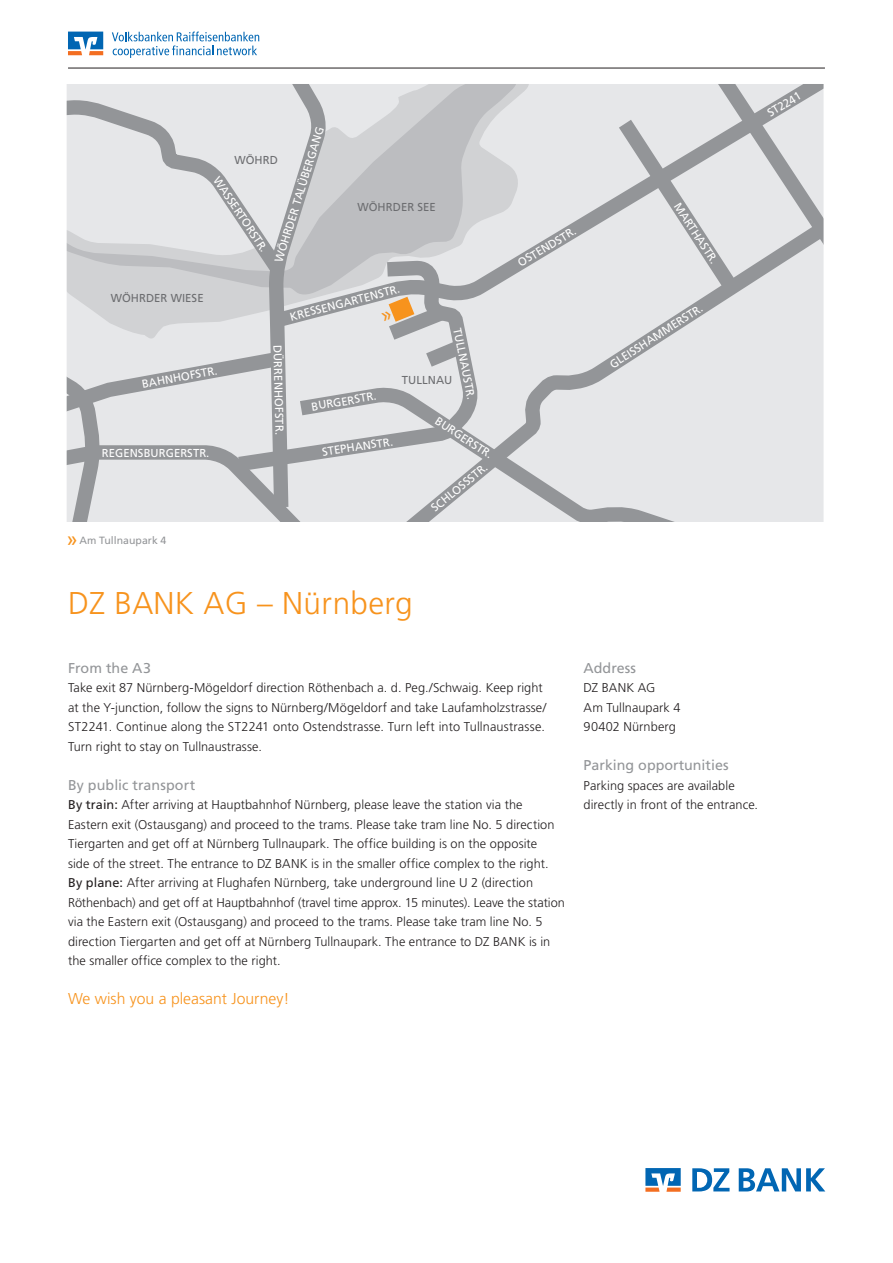
<style>
.page{position:relative;width:893px;height:1263px;background:#fff}
.page>*{position:absolute;margin:0;border:0;box-sizing:border-box;transform-origin:0 0}
.t1{font:300 31.5px "Frutiger LT";letter-spacing:.01em;color:#f7931d}
.t2{font:21px "Frutiger LT";color:#f7931d;scale:.93 1}
.t3{font:300 15.75px "Frutiger LT";color:#f7931d}
.t4{font:14.25px "Frutiger LT";color:#939598}
.t5{font:300 12.75px/19.5px "Frutiger LT";letter-spacing:.005em;color:#231f20}
.t6{font:11.55px "Frutiger LT";letter-spacing:.005em;color:#fff}
.t7{font:11.55px "Frutiger LT";letter-spacing:.005em;color:#6c6d70}
.t8{font:10.5px "Frutiger LT";letter-spacing:.005em;color:#939598}
.s1{font-weight:400}
</style>
<div class="page">
<svg style="left:68px;top:31px;width:757px;height:491px;background:#dbdcde"></svg>
<hr style="left:68px;top:68px;width:757px;height:1px;background:#231f20">
<svg style="left:66px;top:32px;width:273px;height:490px;background:#d4d6d9"></svg>
<svg style="left:692px;top:1168px;width:37px;height:23px"></svg>
<svg style="left:739px;top:1168px;width:86px;height:23px"></svg>
<svg style="left:645px;top:1168px;width:36px;height:24px"></svg>
<svg style="left:373px;top:294px;width:106px;height:85px;background:#ccc9c6"></svg>
<p class="t7" style="left:111px;top:292px;width:94px">WÖHRDER WIESE</p>
<p class="t6" style="left:272px;top:260px;width:142px;rotate:-73deg">WÖHRDER TALÜBERGANG</p>
<p class="t7" style="left:234px;top:153px;width:45px">WÖHRD</p>
<p class="t6" style="left:222px;top:174px;width:90px;rotate:56deg">WASSERTORSTR.</p>
<p class="t7" style="left:357px;top:200px;width:80px">WÖHRDER SEE</p>
<p class="t6" style="left:288px;top:311px;width:115px;rotate:-15deg">KRESSENGARTENSTR.</p>
<p class="t6" style="left:141px;top:377px;width:78px;rotate:-10deg">BAHNHOFSTR.</p>
<p class="t6" style="left:285px;top:345px;width:91px;rotate:89deg">DÜRRENHOFSTR.</p>
<p class="t6" style="left:310px;top:400px;width:67px;rotate:-9deg">BURGERSTR.</p>
<p class="t6" style="left:102px;top:446px;width:109px">REGENSBURGERSTR.</p>
<p class="t6" style="left:321px;top:445px;width:73px;rotate:-8deg">STEPHANSTR.</p>
<p class="t8" style="left:79px;top:534px;width:88px">Am Tullnaupark 4</p>
<h2 class="t2" style="left:78px;top:554px;width:13px;rotate:-180deg">«</h2>
<p class="t6" style="left:464px;top:326px;width:74px;rotate:79deg">TULLNAUSTR.</p>
<p class="t7" style="left:402px;top:373px;width:52px">TULLNAU</p>
<p class="t6" style="left:440px;top:414px;width:67px;rotate:33deg">BURGERSTR.</p>
<p class="t6" style="left:429px;top:504px;width:70px;rotate:-40deg">SCHLOSSSTR.</p>
<p class="t6" style="left:515px;top:258px;width:67px;rotate:-31deg">OSTENDSTR.</p>
<p class="t6" style="left:683px;top:200px;width:72px;rotate:57deg">MARTHASTR.</p>
<p class="t6" style="left:607px;top:360px;width:110px;rotate:-33deg">GLEISSHAMMERSTR.</p>
<p class="t6" style="left:765px;top:108px;width:39px;rotate:-31deg">ST2241</p>
<h1 class="t1" style="left:68px;top:586px;width:346px">DZ BANK AG – Nürnberg</h1>
<p class="t4" style="left:68px;top:660px;width:84px">From the A3</p>
<p class="t5" style="left:68px;top:678px;width:480px">Take exit 87 Nürnberg-Mögeldorf direction Röthenbach a. d. Peg./Schwaig. Keep right at the Y-junction, follow the signs to Nürnberg/Mögeldorf and take Laufamholzstrasse/ ST2241. Continue along the ST2241 onto Ostendstrasse. Turn left into Tullnaustrasse.<br>Turn right to stay on Tullnaustrasse.</p>
<p class="t4" style="left:68px;top:777px;width:129px">By public transport</p>
<p class="t5" style="left:68px;top:795px;width:498px"><span class="s1">By train:</span> After arriving at Hauptbahnhof Nürnberg, please leave the station via the Eastern exit (Ostausgang) and proceed to the trams. Please take tram line No. 5 direction Tiergarten and get off at Nürnberg Tullnaupark. The office building is on the opposite<br>side of the street. The entrance to DZ BANK is in the smaller office complex to the right.<br><span class="s1">By plane:</span> After arriving at Flughafen Nürnberg, take underground line U 2 (direction Röthenbach) and get off at Hauptbahnhof (travel time approx. 15 minutes). Leave the station via the Eastern exit (Ostausgang) and proceed to the trams. Please take tram line No. 5 direction Tiergarten and get off at Nürnberg Tullnaupark. The entrance to DZ BANK is in the smaller office complex to the right.</p>
<p class="t3" style="left:68px;top:990px;width:223px">We wish you a pleasant Journey!</p>
<p class="t4" style="left:584px;top:660px;width:54px">Address</p>
<p class="t5" style="left:584px;top:678px;width:98px">DZ BANK AG<br>Am Tullnaupark 4<br>90402 Nürnberg</p>
<p class="t4" style="left:584px;top:757px;width:146px">Parking opportunities</p>
<p class="t5" style="left:584px;top:776px;width:176px">Parking spaces are available directly in front of the entrance.</p>
</div>
